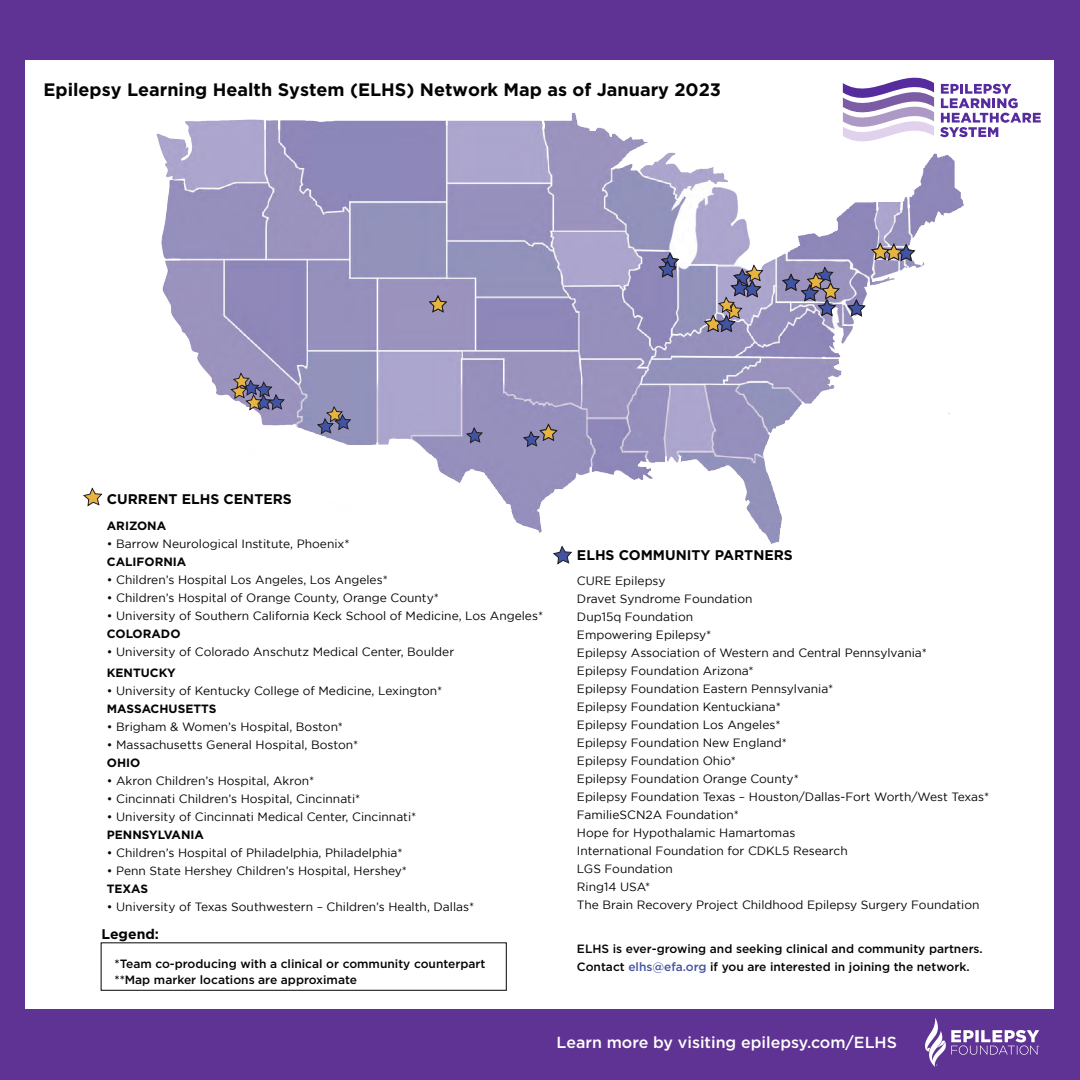
<style>
.page{position:relative;width:1080px;height:1080px;background:#5f3393}
.page>*{position:absolute;margin:0;border:0;box-sizing:border-box;transform-origin:0 0}
.t1{font:700 18px "Gotham";color:#040503}
.t2{font:500 16px "Gotham";color:#fff}
.t3{font:700 14px "Gotham";color:#040503}
.t4{font:12px/18px "Gotham";color:#040503}
.t5{font:500 12px/16px "Gotham";color:#040503}
.t6{font:700 12px "Gotham";color:#040503}
.s1{color:#4553a3}
</style>
<div class="page">
<div style="left:25px;top:60px;width:1029px;height:949px;background:#fff"></div>
<svg style="left:843px;top:78px;width:91px;height:28px"></svg>
<svg style="left:940px;top:84px;width:101px;height:53px"></svg>
<img style="left:925px;top:1018px;width:115px;height:49px">
<img style="left:156px;top:106px;width:811px;height:438px">
<svg style="left:465px;top:426px;width:19px;height:18px"></svg>
<svg style="left:229px;top:371px;width:57px;height:41px;background:#8e879f"></svg>
<svg style="left:316px;top:405px;width:36px;height:30px"></svg>
<svg style="left:657px;top:251px;width:23px;height:28px"></svg>
<svg style="left:428px;top:294px;width:20px;height:19px"></svg>
<svg style="left:522px;top:422px;width:37px;height:26px"></svg>
<svg style="left:781px;top:242px;width:135px;height:76px"></svg>
<div style="left:101px;top:942px;width:406px;height:49px;border:1px solid #040503"></div>
<svg style="left:83px;top:487px;width:20px;height:20px"></svg>
<svg style="left:553px;top:545px;width:19px;height:20px"></svg>
<svg style="left:703px;top:263px;width:62px;height:70px;background:#9993ac"></svg>
<h1 class="t1" style="left:44px;top:79px;width:679px">Epilepsy Learning Health System (ELHS) Network Map as of January 2023</h1>
<p class="t3" style="left:107px;top:491px;width:187px">CURRENT ELHS CENTERS</p>
<p class="t6" style="left:107px;top:518px;width:61px">ARIZONA</p>
<p class="t4" style="left:107px;top:534px;width:244px">• Barrow Neurological Institute, Phoenix*</p>
<p class="t6" style="left:107px;top:554px;width:81px">CALIFORNIA</p>
<p class="t4" style="left:107px;top:570px;width:283px">• Children’s Hospital Los Angeles, Los Angeles*</p>
<p class="t4" style="left:107px;top:588px;width:334px">• Children’s Hospital of Orange County, Orange County*</p>
<p class="t4" style="left:107px;top:606px;width:438px">• University of Southern California Keck School of Medicine, Los Angeles*</p>
<p class="t6" style="left:107px;top:626px;width:75px">COLORADO</p>
<p class="t4" style="left:107px;top:642px;width:349px">• University of Colorado Anschutz Medical Center, Boulder</p>
<p class="t6" style="left:107px;top:665px;width:70px">KENTUCKY</p>
<p class="t4" style="left:107px;top:681px;width:337px">• University of Kentucky College of Medicine, Lexington*</p>
<p class="t6" style="left:107px;top:701px;width:111px">MASSACHUSETTS</p>
<p class="t4" style="left:107px;top:717px;width:238px">• Brigham &amp; Women’s Hospital, Boston*</p>
<p class="t4" style="left:107px;top:735px;width:253px">• Massachusetts General Hospital, Boston*</p>
<p class="t6" style="left:107px;top:755px;width:35px">OHIO</p>
<p class="t4" style="left:107px;top:771px;width:209px">• Akron Children’s Hospital, Akron*</p>
<p class="t4" style="left:107px;top:789px;width:255px">• Cincinnati Children’s Hospital, Cincinnati*</p>
<p class="t4" style="left:107px;top:807px;width:311px">• University of Cincinnati Medical Center, Cincinnati*</p>
<p class="t6" style="left:107px;top:827px;width:99px">PENNSYLVANIA</p>
<p class="t4" style="left:107px;top:843px;width:297px">• Children’s Hospital of Philadelphia, Philadelphia*</p>
<p class="t4" style="left:107px;top:861px;width:302px">• Penn State Hershey Children’s Hospital, Hershey*</p>
<p class="t6" style="left:107px;top:881px;width:43px">TEXAS</p>
<p class="t4" style="left:107px;top:897px;width:369px">• University of Texas Southwestern – Children’s Health, Dallas*</p>
<p class="t3" style="left:102px;top:926px;width:59px">Legend:</p>
<p class="t5" style="left:115px;top:955px;width:372px">*Team co-producing with a clinical or community counterpart **Map marker locations are approximate</p>
<p class="t3" style="left:577px;top:547px;width:217px">ELHS COMMUNITY PARTNERS</p>
<p class="t4" style="left:577px;top:572px;width:414px">CURE Epilepsy<br>Dravet Syndrome Foundation<br>Dup15q Foundation<br>Empowering Epilepsy*<br>Epilepsy Association of Western and Central Pennsylvania*<br>Epilepsy Foundation Arizona*<br>Epilepsy Foundation Eastern Pennsylvania*<br>Epilepsy Foundation Kentuckiana*<br>Epilepsy Foundation Los Angeles*<br>Epilepsy Foundation New England*<br>Epilepsy Foundation Ohio*<br>Epilepsy Foundation Orange County*<br>Epilepsy Foundation Texas – Houston/Dallas-Fort Worth/West Texas* FamilieSCN2A Foundation*<br>Hope for Hypothalamic Hamartomas<br>International Foundation for CDKL5 Research<br>LGS Foundation<br>Ring14 USA*<br>The Brain Recovery Project Childhood Epilepsy Surgery Foundation</p>
<p class="t5" style="left:577px;top:939px;width:407px;line-height:18px">ELHS is ever-growing and seeking clinical and community partners.<br>Contact <span class="s1">elhs@efa.org</span> if you are interested in joining the network.</p>
<h2 class="t2" style="left:557px;top:1032px;width:342px">Learn more by visiting epilepsy.com/ELHS</h2>
</div>
